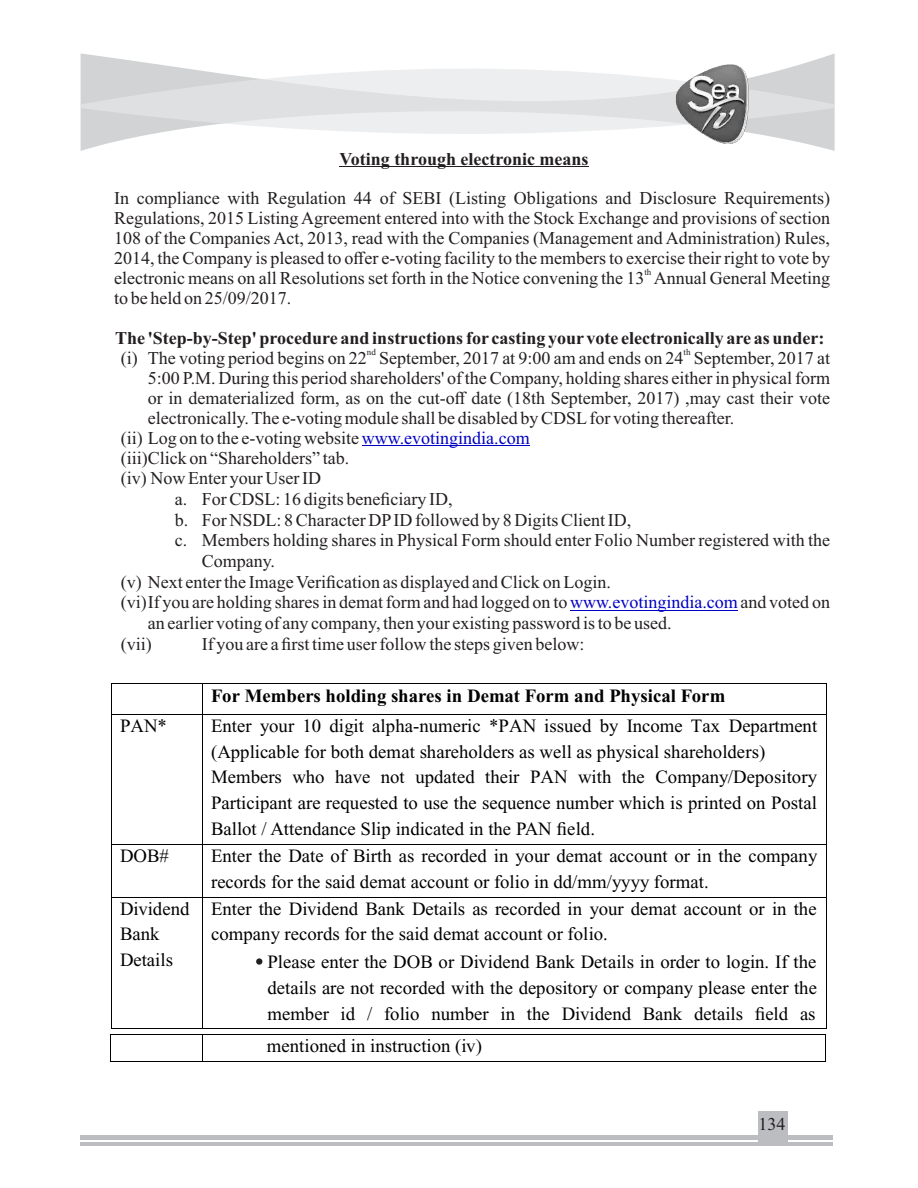
<style>
.page{position:relative;width:918px;height:1188px;background:#fff}
.page>*{position:absolute;margin:0;border:0;box-sizing:border-box;transform-origin:0 0}
.t1{font:18.75px/26px "Times New Roman";color:#000}
.t2{font:700 18.75px "Times New Roman";color:#000}
.t3{font:18px/20px "Times New Roman";color:#231f20;text-align:justify}
.t4{font:700 18px "Times New Roman";color:#231f20}
.t5{font:9px "Times New Roman";color:#231f20}
.s1{color:#0000c4}
</style>
<div class="page">
<hr style="left:339px;top:166px;width:250px;height:1px;background:#231f20">
<hr style="left:362px;top:445px;width:168px;height:1px;background:#0000c4">
<hr style="left:570px;top:610px;width:168px;height:1px;background:#0000c4">
<hr style="left:112px;top:684px;width:90px;height:1px;background:#000">
<hr style="left:203px;top:684px;width:623px;height:1px;background:#000">
<hr style="left:111px;top:684px;width:1px;height:30px;background:#000">
<hr style="left:202px;top:684px;width:1px;height:30px;background:#000">
<hr style="left:826px;top:684px;width:1px;height:30px;background:#000">
<hr style="left:112px;top:714px;width:90px;height:1px;background:#000">
<hr style="left:203px;top:714px;width:623px;height:1px;background:#000">
<hr style="left:111px;top:715px;width:1px;height:129px;background:#000">
<hr style="left:202px;top:715px;width:1px;height:129px;background:#000">
<hr style="left:826px;top:715px;width:1px;height:129px;background:#000">
<hr style="left:112px;top:844px;width:90px;height:1px;background:#000">
<hr style="left:203px;top:844px;width:623px;height:1px;background:#000">
<hr style="left:111px;top:845px;width:1px;height:52px;background:#000">
<hr style="left:202px;top:845px;width:1px;height:52px;background:#000">
<hr style="left:826px;top:845px;width:1px;height:52px;background:#000">
<hr style="left:112px;top:897px;width:90px;height:1px;background:#000">
<hr style="left:203px;top:897px;width:623px;height:1px;background:#000">
<hr style="left:111px;top:897px;width:1px;height:131px;background:#000">
<hr style="left:112px;top:1028px;width:90px;height:1px;background:#000">
<hr style="left:202px;top:897px;width:1px;height:131px;background:#000">
<hr style="left:203px;top:1028px;width:623px;height:1px;background:#000">
<hr style="left:826px;top:897px;width:1px;height:131px;background:#000">
<hr style="left:111px;top:1034px;width:91px;height:1px;background:#000">
<hr style="left:202px;top:1034px;width:624px;height:1px;background:#000">
<hr style="left:111px;top:1061px;width:91px;height:1px;background:#000">
<svg style="left:202px;top:1028px;width:1px;height:33px"></svg>
<hr style="left:202px;top:1061px;width:624px;height:1px;background:#000">
<div style="left:256px;top:958px;width:6px;height:7px;background:#231f20;border-radius:50%"></div>
<svg style="left:81px;top:53px;width:754px;height:98px"></svg>
<div style="left:81px;top:53px;width:754px;height:91px;background:#e6e7e8;border-radius:38px;opacity:.69"></div>
<img style="left:662px;top:53px;width:99px;height:98px">
<hr style="left:81px;top:1142px;width:752px;height:3px;background:#bbbdc0">
<div style="left:81px;top:1135px;width:752px;height:5px;background:#bbbdc0"></div>
<div style="left:758px;top:1111px;width:30px;height:34px;background:#bbbdc0"></div>
<p class="t4" style="left:339px;top:152px;width:251px">Voting through electronic means</p>
<p class="t3" style="left:114px;top:190px;width:717px">In compliance with Regulation 44 of SEBI (Listing Obligations and Disclosure Requirements)<br>Regulations, 2015 Listing Agreement entered into with the Stock Exchange and provisions of section 108 of the Companies Act, 2013, read with the Companies (Management and Administration) Rules, 2014, the Company is pleased to offer e-voting facility to the members to exercise their right to vote by electronic means on all Resolutions set forth in the Notice convening the 13 Annual General Meeting</p>
<p class="t5" style="left:644px;top:269px;width:9px">th</p>
<p class="t3" style="left:114px;top:290px;width:179px">to be held on 25/09/2017.</p>
<p class="t4" style="left:115px;top:332px;width:711px">The 'Step-by-Step' procedure and instructions for casting your vote electronically are as under:</p>
<p class="t3" style="left:121px;top:350px;width:711px">(i) The voting period begins on 22 September, 2017 at 9:00 am and ends on 24 September, 2017 at</p>
<p class="t5" style="left:367px;top:349px;width:10px">nd</p>
<p class="t5" style="left:684px;top:349px;width:9px">th</p>
<p class="t3" style="left:148px;top:370px;width:684px">5:00 P.M. During this period shareholders' of the Company, holding shares either in physical form</p>
<p class="t3" style="left:148px;top:390px;width:684px">or in dematerialized form, as on the cut-off date (18th September, 2017) ,may cast their vote</p>
<p class="t3" style="left:148px;top:409px;width:588px">electronically. The e-voting module shall be disabled by CDSLfor voting thereafter.</p>
<p class="t3" style="left:121px;top:429px;width:410px">(ii) Log on to the e-voting website <span class="s1">www.evotingindia.com</span></p>
<p class="t3" style="left:121px;top:449px;width:230px">(iii) Click on “Shareholders” tab.</p>
<p class="t3" style="left:121px;top:470px;width:202px">(iv) Now Enter your User ID</p>
<p class="t3" style="left:175px;top:491px;width:279px">a. For CDSL: 16 digits beneficiary ID,</p>
<p class="t3" style="left:175px;top:511px;width:458px">b. For NSDL: 8 Character DPID followed by 8 Digits Client ID,</p>
<p class="t3" style="left:175px;top:532px;width:657px">c. Members holding shares in Physical Form should enter Folio Number registered with the</p>
<p class="t3" style="left:202px;top:553px;width:75px">Company.</p>
<p class="t3" style="left:121px;top:574px;width:492px">(v) Next enter the Image Verification as displayed and Click on Login.</p>
<p class="t3" style="left:121px;top:594px;width:711px">(vi) If you are holding shares in demat form and had logged on to <span class="s1">www.evotingindia.com</span>and voted on</p>
<p class="t3" style="left:148px;top:615px;width:525px">an earlier voting of any company, then your existing password is to be used.</p>
<p class="t3" style="left:121px;top:636px;width:32px">(vii)</p>
<p class="t3" style="left:202px;top:636px;width:384px">If you are a first time user follow the steps given below:</p>
<p class="t2" style="left:211px;top:688px;width:516px">For Members holding shares in Demat Form and Physical Form</p>
<p class="t1" style="left:120px;top:714px;width:48px">PAN*</p>
<p class="t1" style="left:211px;top:714px;width:608px">Enter your 10 digit alpha-numeric *PAN issued by Income Tax Department (Applicable for both demat shareholders as well as physical shareholders)<br>Members who have not updated their PAN with the Company/Depository Participant are requested to use the sequence number which is printed on Postal Ballot / Attendance Slip indicated in the PAN field.</p>
<p class="t1" style="left:120px;top:844px;width:50px">DOB#</p>
<p class="t1" style="left:211px;top:844px;width:608px">Enter the Date of Birth as recorded in your demat account or in the company records for the said demat account or folio in dd/mm/yyyy format.</p>
<p class="t1" style="left:120px;top:897px;width:71px">Dividend<br>Bank<br>Details</p>
<p class="t1" style="left:211px;top:897px;width:607px">Enter the Dividend Bank Details as recorded in your demat account or in the company records for the said demat account or folio.</p>
<p class="t1" style="left:267px;top:950px;width:551px;text-align:justify">Please enter the DOB or Dividend Bank Details in order to login. If the details are not recorded with the depository or company please enter the member id / folio number in the Dividend Bank details field as</p>
<p class="t1" style="left:267px;top:1035px;width:217px">mentioned in instruction (iv)</p>
<p class="t3" style="left:759px;top:1116px;width:28px">134</p>
</div>
